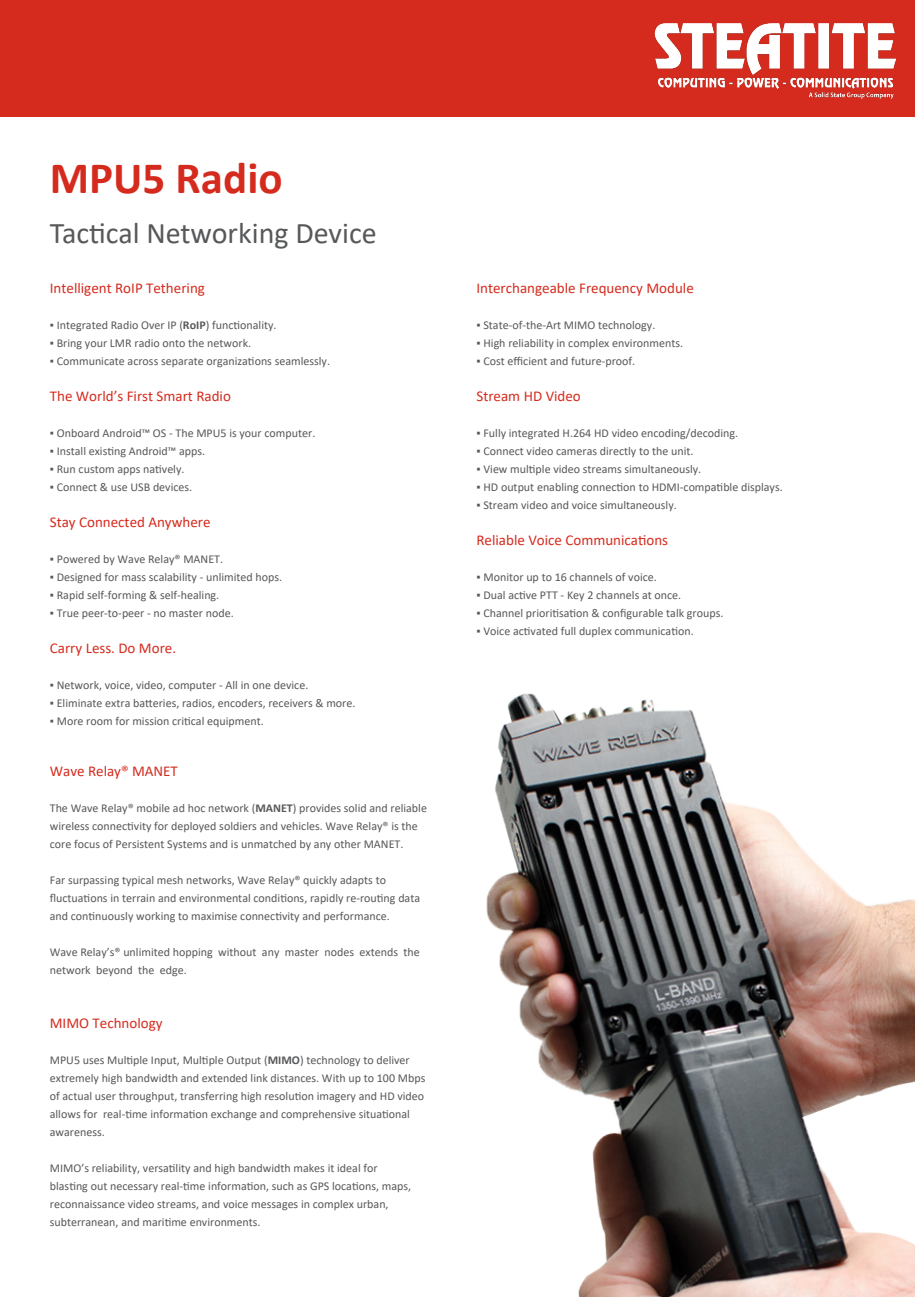
<style>
.page{position:relative;width:915px;height:1297px;background:#fff}
.page>*{position:absolute;margin:0;border:0;box-sizing:border-box;transform-origin:0 0}
.t1{font:700 45px "Calibri";color:#d52b1e}
.t2{font:30px "Calibri";color:#57585a}
.t3{font:15px "Calibri";color:#d52b1e}
.Paragraph_Style_1{font:12px/18px "Calibri";color:#57585a}
.s1{font-weight:700}
</style>
<div class="page">
<div style="left:0;top:0;width:914px;height:117px;background:#d52b1e"></div>
<img style="left:654px;top:23px;width:241px;height:76px">
<img style="left:486px;top:694px;width:428px;height:603px">
<p class="t1" style="left:50px;top:146px;width:234px">MPU5 Radio</p>
<p class="t2" style="left:50px;top:212px;width:328px">Tactical Networking Device</p>
<p class="t3" style="left:50px;top:278px;width:157px">Intelligent RoIP Tethering</p>
<p class="Paragraph_Style_1" style="left:50px;top:316px;width:228px">▪ Integrated Radio Over IP (<span class="s1">RoIP</span>) functionality.</p>
<p class="Paragraph_Style_1" style="left:50px;top:334px;width:203px">▪ Bring your LMR radio onto the network.</p>
<p class="Paragraph_Style_1" style="left:50px;top:352px;width:282px">▪ Communicate across separate organizations seamlessly.</p>
<p class="t3" style="left:50px;top:386px;width:182px">The World’s First Smart Radio</p>
<p class="Paragraph_Style_1" style="left:50px;top:424px;width:267px">▪ Onboard Android™ OS - The MPU5 is your computer.</p>
<p class="Paragraph_Style_1" style="left:50px;top:442px;width:157px">▪ Install existing Android™ apps.</p>
<p class="Paragraph_Style_1" style="left:50px;top:460px;width:136px">▪ Run custom apps natively.</p>
<p class="Paragraph_Style_1" style="left:50px;top:478px;width:144px">▪ Connect &amp; use USB devices.</p>
<p class="t3" style="left:50px;top:512px;width:162px">Stay Connected Anywhere</p>
<p class="Paragraph_Style_1" style="left:50px;top:550px;width:175px">▪ Powered by Wave Relay® MANET.</p>
<p class="Paragraph_Style_1" style="left:50px;top:568px;width:234px">▪ Designed for mass scalability - unlimited hops.</p>
<p class="Paragraph_Style_1" style="left:50px;top:586px;width:171px">▪ Rapid self-forming &amp; self-healing.</p>
<p class="Paragraph_Style_1" style="left:50px;top:604px;width:185px">▪ True peer-to-peer - no master node.</p>
<p class="t3" style="left:50px;top:638px;width:128px">Carry Less. Do More.</p>
<p class="Paragraph_Style_1" style="left:50px;top:676px;width:260px">▪ Network, voice, video, computer - All in one device.</p>
<p class="Paragraph_Style_1" style="left:50px;top:694px;width:307px">▪ Eliminate extra batteries, radios, encoders, receivers &amp; more.</p>
<p class="Paragraph_Style_1" style="left:50px;top:712px;width:215px">▪ More room for mission critical equipment.</p>
<p class="t3" style="left:50px;top:761px;width:130px">Wave Relay® MANET</p>
<p class="Paragraph_Style_1" style="left:50px;top:799px;width:378px">The Wave Relay® mobile ad hoc network (<span class="s1">MANET</span>) provides solid and reliable wireless connectivity for deployed soldiers and vehicles. Wave Relay® is the core focus of Persistent Systems and is unmatched by any other MANET.</p>
<p class="Paragraph_Style_1" style="left:50px;top:871px;width:372px">Far surpassing typical mesh networks, Wave Relay® quickly adapts to fluctuations in terrain and environmental conditions, rapidly re-routing data and continuously working to maximise connectivity and performance.</p>
<p class="Paragraph_Style_1" style="left:50px;top:943px;width:371px">Wave Relay’s® unlimited hopping without any master nodes extends the network beyond the edge.</p>
<p class="t3" style="left:50px;top:1013px;width:114px">MIMO Technology</p>
<p class="Paragraph_Style_1" style="left:50px;top:1051px;width:377px">MPU5 uses Multiple Input, Multiple Output (<span class="s1">MIMO</span>) technology to deliver extremely high bandwidth and extended link distances. With up to 100 Mbps of actual user throughput, transferring high resolution imagery and HD video allows for real-time information exchange and comprehensive situational awareness.</p>
<p class="Paragraph_Style_1" style="left:50px;top:1159px;width:363px">MIMO’s reliability, versatility and high bandwidth makes it ideal for blasting out necessary real-time information, such as GPS locations, maps, reconnaissance video streams, and voice messages in complex urban, subterranean, and maritime environments.</p>
<p class="t3" style="left:476px;top:278px;width:219px">Interchangeable Frequency Module</p>
<p class="Paragraph_Style_1" style="left:476px;top:316px;width:180px">▪ State-of-the-Art MIMO technology.</p>
<p class="Paragraph_Style_1" style="left:476px;top:334px;width:208px">▪ High reliability in complex environments.</p>
<p class="Paragraph_Style_1" style="left:476px;top:352px;width:160px">▪ Cost efficient and future-proof.</p>
<p class="t3" style="left:476px;top:386px;width:106px">Stream HD Video</p>
<p class="Paragraph_Style_1" style="left:476px;top:424px;width:263px">▪ Fully integrated H.264 HD video encoding/decoding.</p>
<p class="Paragraph_Style_1" style="left:476px;top:442px;width:218px">▪ Connect video cameras directly to the unit.</p>
<p class="Paragraph_Style_1" style="left:476px;top:460px;width:226px">▪ View multiple video streams simultaneously.</p>
<p class="Paragraph_Style_1" style="left:476px;top:478px;width:308px">▪ HD output enabling connection to HDMI-compatible displays.</p>
<p class="Paragraph_Style_1" style="left:476px;top:496px;width:202px">▪ Stream video and voice simultaneously.</p>
<p class="t3" style="left:476px;top:530px;width:193px">Reliable Voice Communications</p>
<p class="Paragraph_Style_1" style="left:476px;top:568px;width:182px">▪ Monitor up to 16 channels of voice.</p>
<p class="Paragraph_Style_1" style="left:476px;top:586px;width:206px">▪ Dual active PTT - Key 2 channels at once.</p>
<p class="Paragraph_Style_1" style="left:476px;top:604px;width:248px">▪ Channel prioritisation &amp; configurable talk groups.</p>
<p class="Paragraph_Style_1" style="left:476px;top:622px;width:219px">▪ Voice activated full duplex communication.</p>
</div>
